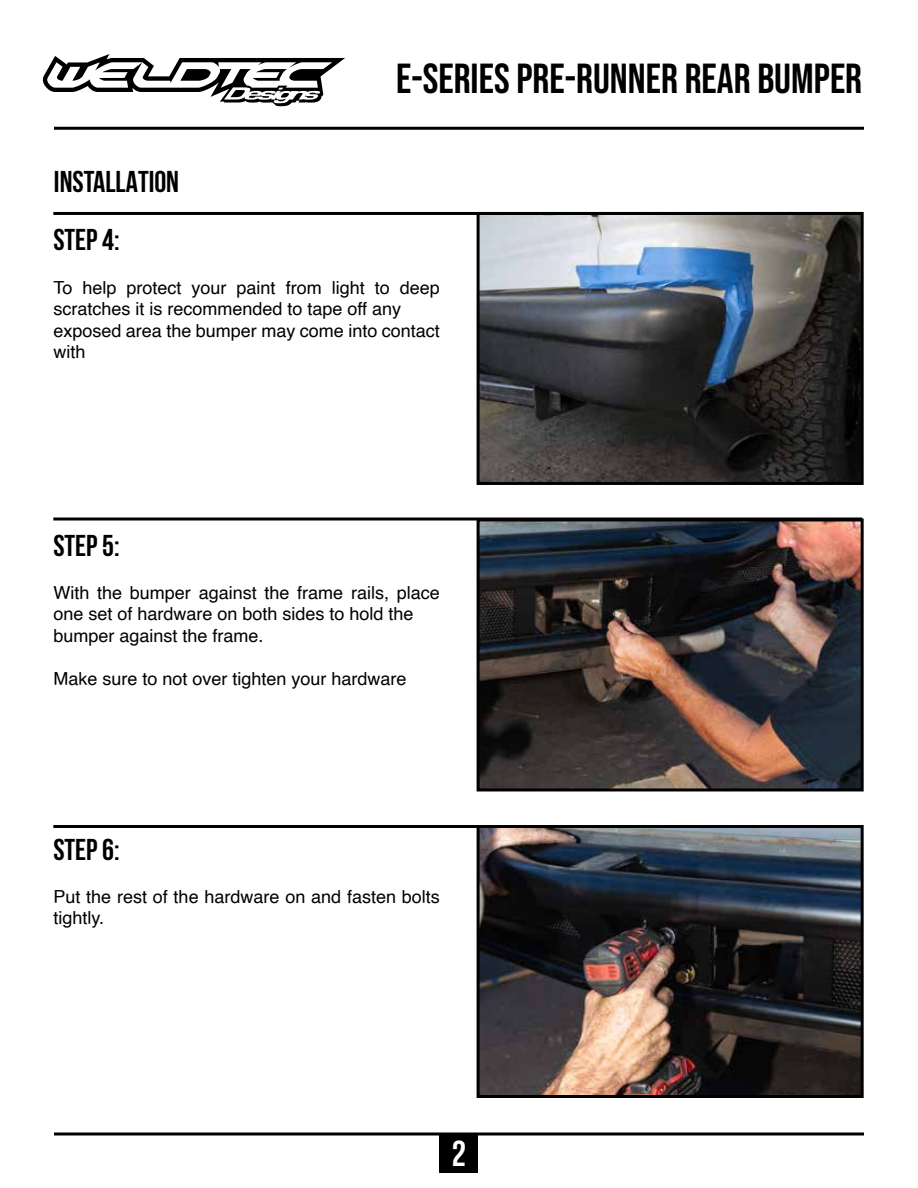
<style>
.page{position:relative;width:918px;height:1188px;background:#fff}
.page>*{position:absolute;margin:0;border:0;box-sizing:border-box;transform-origin:0 0}
.t1{font:42px "Bebas Neue";color:#000}
.t2{font:700 36px "Bebas Neue";color:#fff}
.t3{font:700 30px "Bebas Neue";color:#000}
.t4{font:18px/21.6px "Helvetica";color:#000}
</style>
<div class="page">
<div style="left:440px;top:1134px;width:38px;height:38px;background:#000"></div>
<svg style="left:43px;top:54px;width:302px;height:52px"></svg>
<hr style="left:54px;top:127px;width:810px;height:3px;background:#000">
<hr style="left:54px;top:1132px;width:810px;height:3px;background:#000">
<img style="left:481px;top:829px;width:379px;height:265px">
<div style="left:477px;top:825px;width:387px;height:273px;border:3px solid #000"></div>
<img style="left:481px;top:522px;width:379px;height:265px">
<div style="left:477px;top:518px;width:387px;height:273px;border:3px solid #000"></div>
<img style="left:481px;top:216px;width:379px;height:265px">
<div style="left:477px;top:212px;width:387px;height:273px;border:3px solid #000"></div>
<hr style="left:53px;top:825px;width:809px;height:3px;background:#000">
<hr style="left:53px;top:517px;width:809px;height:3px;background:#000">
<hr style="left:53px;top:212px;width:809px;height:3px;background:#000">
<h3 class="t3" style="left:54px;top:164px;width:127px">INSTALLATION</h3>
<h1 class="t1" style="left:396px;top:54px;width:467px">E-SERIES PRE-RUNNER REAR BUMPER</h1>
<h3 class="t3" style="left:53px;top:223px;width:68px">STEP 4:</h3>
<p class="t4" style="left:53px;top:278px;width:388px">To help protect your paint from light to deep scratches it is recommended to tape off any exposed area the bumper may come into contact with</p>
<h3 class="t3" style="left:53px;top:528px;width:68px">STEP 5:</h3>
<p class="t4" style="left:53px;top:583px;width:388px">With the bumper against the frame rails, place one set of hardware on both sides to hold the bumper against the frame.</p>
<p class="t4" style="left:53px;top:670px;width:355px">Make sure to not over tighten your hardware</p>
<h3 class="t3" style="left:53px;top:832px;width:68px">STEP 6:</h3>
<p class="t4" style="left:53px;top:887px;width:388px">Put the rest of the hardware on and fasten bolts tightly.</p>
<h2 class="t2" style="left:452px;top:1132px;width:16px">2</h2>
</div>
